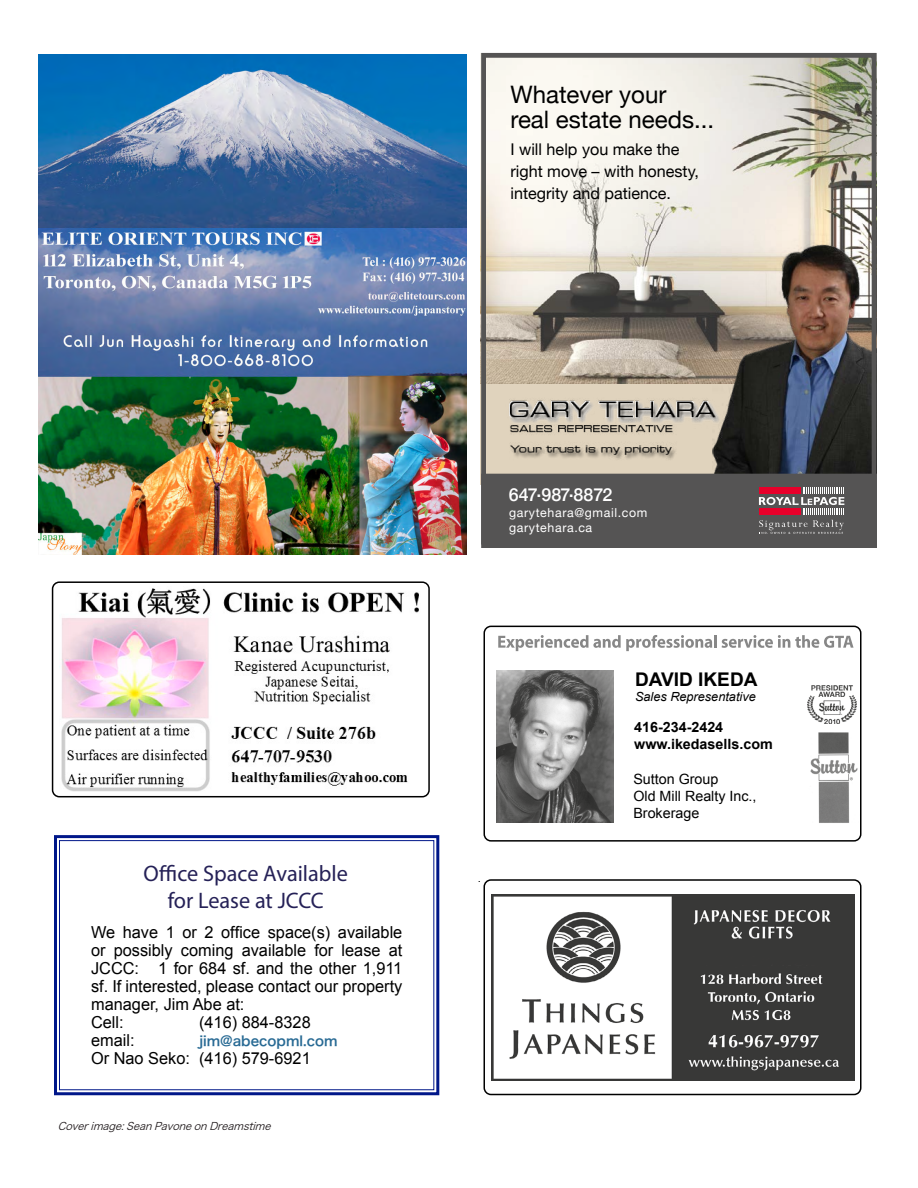
<style>
.page{position:relative;width:918px;height:1188px;background:#fff}
.page>*{position:absolute;margin:0;border:0;box-sizing:border-box;transform-origin:0 0}
.t1{font:24px/24.8px "Helvetica Neue";color:#000}
.Newsletter{font:22.5px "Myriad Pro";color:#252157}
.t2{font:700 18.9px "Arial";color:#000}
.t3{font:500 17.85px "Helvetica Neue";color:#fff}
.Newsletter-2{font:16.5px/18px "Arial";color:#000;text-align:justify}
.t4{font:16.2px/22px "Helvetica Neue";color:#000}
.t5{font:14.1px/17px "Arial";color:#000}
.t6{font:700 14.1px/17px "Arial";color:#000}
.Newsletter-3{font:13.5px "Hira Kaku Pro W6";color:#286a94}
.t7{font:italic 12.6px "Arial";color:#000}
.t8{font:12.3px/15.1px "Helvetica Neue";letter-spacing:.05em;color:#fff}
.Paragraph{font:italic 10.5px "Hira Kaku Pro W3";color:#201a1c}
</style>
<div class="page">
<img style="left:39px;top:55px;width:428px;height:500px">
<img style="left:491px;top:894px;width:363px;height:186px">
<svg style="left:498px;top:635px;width:356px;height:16px"></svg>
<img style="left:496px;top:670px;width:117px;height:153px">
<img style="left:810px;top:732px;width:48px;height:91px">
<img style="left:807px;top:685px;width:49px;height:39px">
<div style="left:484px;top:626px;width:378px;height:216px;border:2px solid #000;border-radius:7px"></div>
<div style="left:484px;top:879px;width:378px;height:216px;border:2px solid #000;border-radius:7px"></div>
<svg style="left:54px;top:835px;width:386px;height:261px"></svg>
<div style="left:59px;top:840px;width:375px;height:250px;border:1px solid #001789"></div>
<div style="left:52px;top:581px;width:378px;height:216px;border:2px solid #000;border-radius:7px"></div>
<img style="left:59px;top:588px;width:360px;height:203px">
<svg style="left:480px;top:466px;width:233px;height:19px;background:#dacdb8"></svg>
<img style="left:480px;top:54px;width:390px;height:308px">
<img style="left:713px;top:231px;width:157px;height:243px">
<div style="left:481px;top:53px;width:395px;height:491px;border:5px solid #555454"></div>
<div style="left:483px;top:476px;width:392px;height:71px;background:#555454"></div>
<div style="left:481px;top:474px;width:395px;height:74px;border:4px solid #555454"></div>
<img style="left:480px;top:362px;width:259px;height:104px">
<svg style="left:759px;top:520px;width:85px;height:14px"></svg>
<svg style="left:759px;top:488px;width:85px;height:26px"></svg>
<p class="t1" style="left:510px;top:84px;width:205px">Whatever your<br>real estate needs...</p>
<p class="t4" style="left:510px;top:139px;width:190px">I will help you make the right move – with honesty, integrity and patience.</p>
<p class="Newsletter" style="left:144px;top:860px;width:206px">Office Space Available</p>
<p class="Newsletter" style="left:168px;top:887px;width:158px">for Lease at JCCC</p>
<p class="Newsletter-2" style="left:91px;top:924px;width:313px">We have 1 or 2 office space(s) available or possibly coming available for lease at JCCC: 1 for 684 sf. and the other 1,911 sf. If interested, please contact our property manager, Jim Abe at:</p>
<p class="Newsletter-2" style="left:91px;top:1014px;width:34px">Cell:</p>
<p class="Newsletter-2" style="left:199px;top:1014px;width:113px">(416) 884-8328</p>
<p class="Newsletter-2" style="left:91px;top:1032px;width:45px">email:</p>
<p class="Newsletter-3" style="left:199px;top:1029px;width:140px">jim@abecopml.com</p>
<p class="Newsletter-2" style="left:91px;top:1050px;width:221px">Or Nao Seko: (416) 579-6921</p>
<p class="Paragraph" style="left:58px;top:1117px;width:219px">Coverimage:SeanPavoneonDreamstime</p>
<p class="t3" style="left:509px;top:481px;width:105px">647.987.8872</p>
<p class="t8" style="left:509px;top:506px;width:140px">garytehara@gmail.com garytehara.ca</p>
<p class="t2" style="left:635px;top:667px;width:124px">DAVID IKEDA</p>
<p class="t7" style="left:635px;top:689px;width:122px">Sales Representative</p>
<p class="t6" style="left:634px;top:719px;width:140px">416-234-2424 www.ikedasells.com</p>
<p class="t5" style="left:633px;top:771px;width:125px">Sutton Group<br>Old Mill Realty Inc.,<br>Brokerage</p>
</div>
